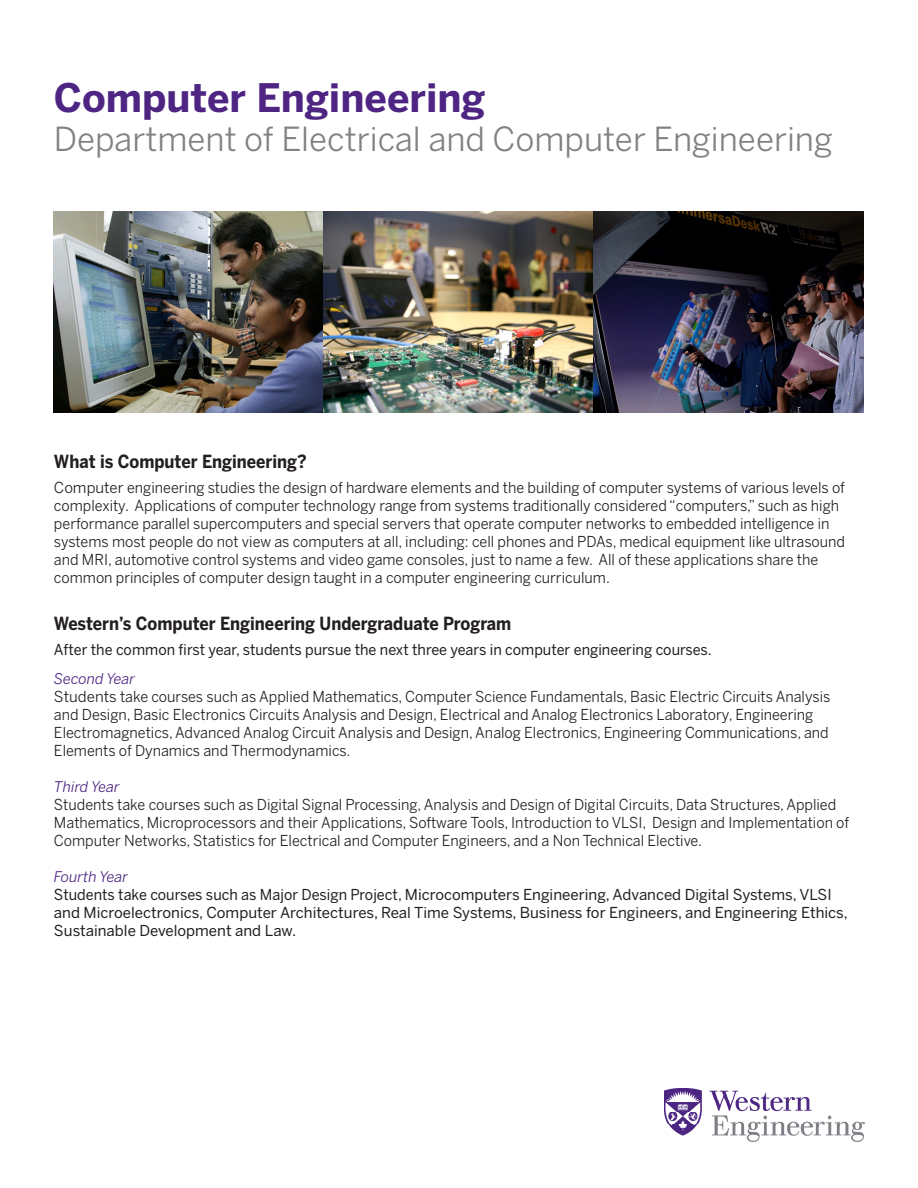
<style>
.page{position:relative;width:918px;height:1188px;background:#fff}
.page>*{position:absolute;margin:0;border:0;box-sizing:border-box;transform-origin:0 0}
.Title_Header_26pt{font:700 39px "Benton Sans";color:#4e2582}
.Subtitle_Header_20pt{font:33px "Benton Sans";color:#808285}
.Subhead_12_pt{font:700 18px "Benton Sans";color:#231f20;scale:.9 1}
.Body_Copy_Book_10_pt{font:15px/18px "Benton Sans";color:#231f20}
.Subhead_12_pt-2{font:15px/18px "Benton Sans";color:#231f20}
.Subhead_12_pt-3{font:15px/18px "Benton Sans";color:#231f20;scale:.96 1}
.Subhead_12_pt-4{font:15px/18px "Benton Sans";color:#231f20;scale:.96 1}
.Body_Copy_Book_10_pt-2{font:15px "Benton Sans";color:#231f20;scale:.96 1}
.Subhead_12_pt-5{font:italic 14.7px "Benton Sans";color:#4e2582}
</style>
<div class="page">
<img style="left:665px;top:1089px;width:199px;height:52px">
<img style="left:54px;top:212px;width:810px;height:201px">
<p class="Title_Header_26pt" style="left:54px;top:74px;width:433px">Computer Engineering</p>
<p class="Subtitle_Header_20pt" style="left:54px;top:119px;width:780px">Department of Electrical and Computer Engineering</p>
<p class="Subhead_12_pt" style="left:54px;top:451px;width:282px">What is Computer Engineering?</p>
<p class="Body_Copy_Book_10_pt" style="left:54px;top:478px;width:793px">Computer engineering studies the design of hardware elements and the building of computer systems of various levels of complexity. Applications of computer technology range from systems traditionally considered “computers,” such as high performance parallel supercomputers and special servers that operate computer networks to embedded intelligence in systems most people do not view as computers at all, including: cell phones and PDAs, medical equipment like ultrasound and MRI, automotive control systems and video game consoles, just to name a few. All of these applications share the common principles of computer design taught in a computer engineering curriculum.</p>
<p class="Subhead_12_pt" style="left:54px;top:613px;width:510px">Western’s Computer Engineering Undergraduate Program</p>
<p class="Body_Copy_Book_10_pt-2" style="left:54px;top:640px;width:687px">After the common first year, students pursue the next three years in computer engineering courses.</p>
<p class="Subhead_12_pt-5" style="left:54px;top:670px;width:83px">Second Year</p>
<p class="Subhead_12_pt-2" style="left:54px;top:687px;width:778px">Students take courses such as Applied Mathematics, Computer Science Fundamentals, Basic Electric Circuits Analysis and Design, Basic Electronics Circuits Analysis and Design, Electrical and Analog Electronics Laboratory, Engineering Electromagnetics, Advanced Analog Circuit Analysis and Design, Analog Electronics, Engineering Communications, and Elements of Dynamics and Thermodynamics.</p>
<p class="Subhead_12_pt-5" style="left:54px;top:778px;width:67px">Third Year</p>
<p class="Subhead_12_pt-3" style="left:54px;top:795px;width:830px">Students take courses such as Digital Signal Processing, Analysis and Design of Digital Circuits, Data Structures, Applied<br>Mathematics, Microprocessors and their Applications, Software Tools, Introduction to VLSI, Design and Implementation of<br>Computer Networks, Statistics for Electrical and Computer Engineers, and a Non Technical Elective.</p>
<p class="Subhead_12_pt-5" style="left:54px;top:868px;width:76px">Fourth Year</p>
<p class="Subhead_12_pt-4" style="left:54px;top:885px;width:828px">Students take courses such as Major Design Project, Microcomputers Engineering, Advanced Digital Systems, VLSI and Microelectronics, Computer Architectures, Real Time Systems, Business for Engineers, and Engineering Ethics,<br>Sustainable Development and Law.</p>
</div>
